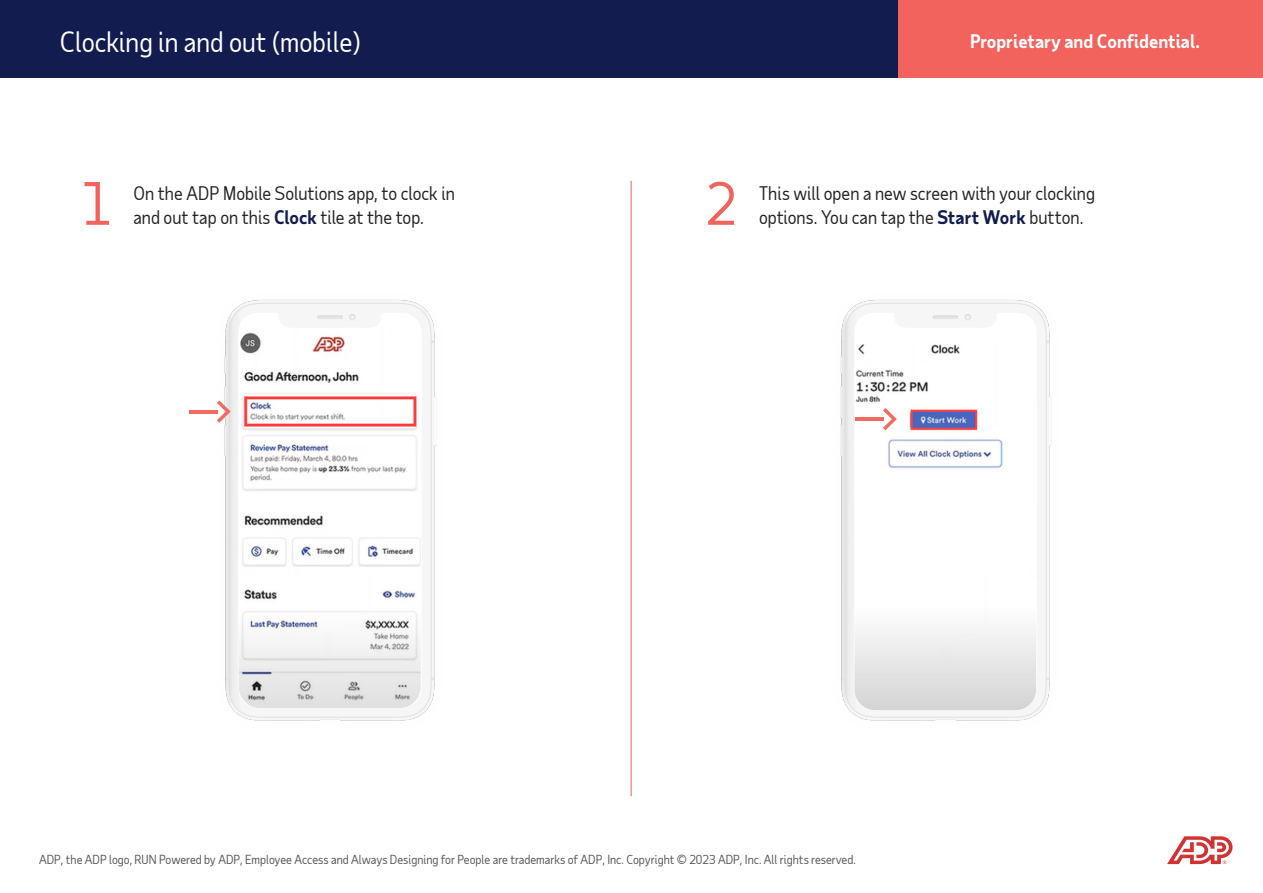
<style>
.page{position:relative;width:1263px;height:893px;background:#fff}
.page>*{position:absolute;margin:0;border:0;box-sizing:border-box;transform-origin:0 0}
.t1{font:57px "Taub Sans";color:#f2635d}
.t2{font:27px "Taub Sans";color:#fff}
.t3{font:18px/24px "Taub Sans";color:#222}
.t4{font:700 18px "Taub Sans";color:#fff}
.t5{font:12px "Taub Sans";color:#54565a}
.s1{font-weight:700;color:#121c4e}
</style>
<div class="page">
<div style="left:0;top:0;width:1263px;height:78px;background:#121c4e"></div>
<div style="left:898px;top:0;width:365px;height:78px;background:#f2635d"></div>
<svg style="left:1167px;top:836px;width:65px;height:28px"></svg>
<hr style="left:630px;top:181px;width:2px;height:615px;background:#d13332">
<img style="left:209px;top:299px;width:227px;height:422px">
<img style="left:239px;top:328px;width:182px;height:380px">
<hr style="left:189px;top:410px;width:29px;height:3px;background:#f26b63">
<svg style="left:217px;top:400px;width:14px;height:23px"></svg>
<img style="left:840px;top:299px;width:212px;height:422px">
<img style="left:854px;top:340px;width:182px;height:370px">
<hr style="left:855px;top:417px;width:29px;height:4px;background:#f26b63">
<svg style="left:883px;top:408px;width:14px;height:22px"></svg>
<h2 class="t2" style="left:60px;top:25px;width:302px">Clocking in and out (mobile)</h2>
<p class="t4" style="left:970px;top:29px;width:231px">Proprietary and Confidential.</p>
<h1 class="t1" style="left:81px;top:167px;width:33px">1</h1>
<h1 class="t1" style="left:705px;top:167px;width:33px">2</h1>
<p class="t3" style="left:133px;top:181px;width:323px">On the ADP Mobile Solutions app, to clock in and out tap on this <span class="s1">Clock</span> tile at the top.</p>
<p class="t3" style="left:759px;top:181px;width:337px">This will open a new screen with your clocking options. You can tap the <span class="s1">Start Work</span> button.</p>
<p class="t5" style="left:39px;top:852px;width:818px">ADP, the ADP logo, RUN Powered by ADP, Employee Access and Always Designing for People are trademarks of ADP, Inc. Copyright © 2023 ADP, Inc. All rights reserved.</p>
</div>
